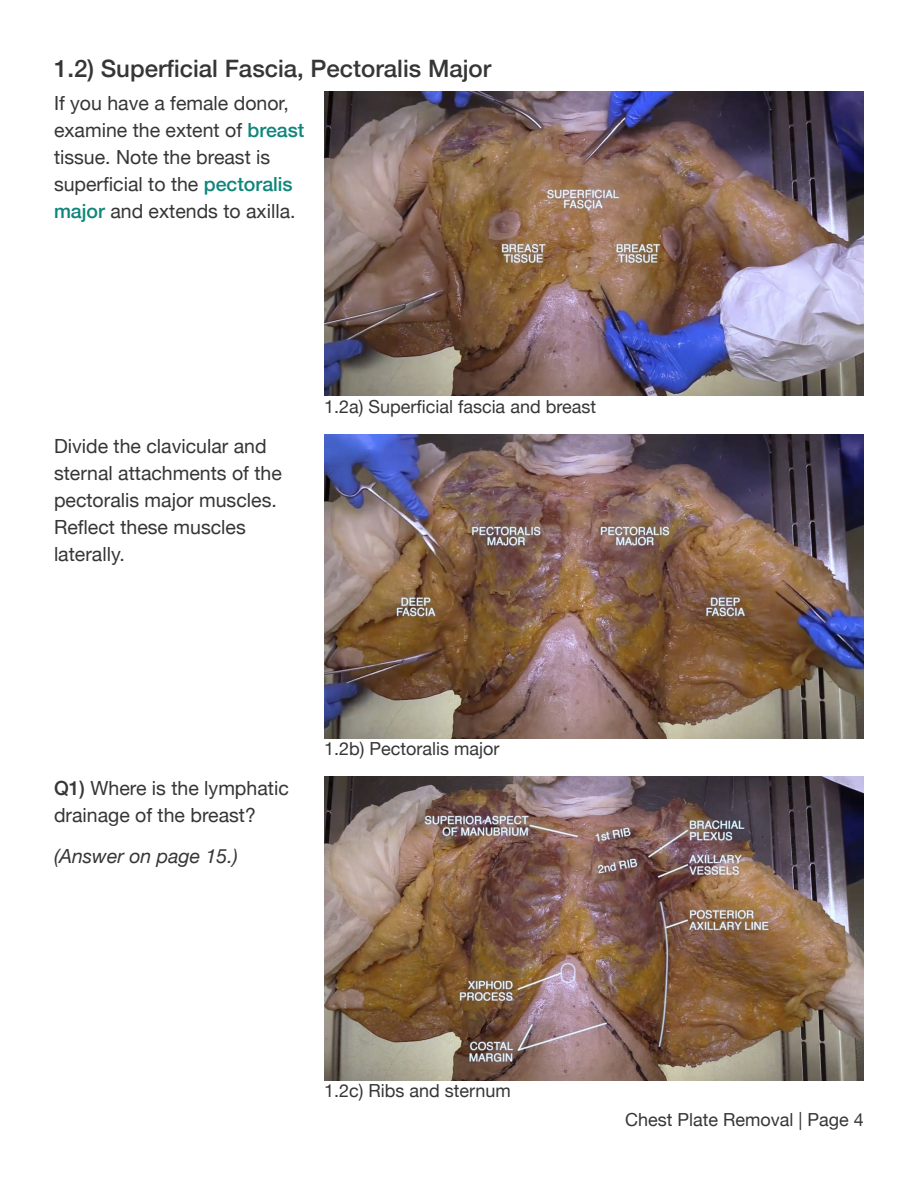
<style>
.page{position:relative;width:918px;height:1188px;background:#fff}
.page>*{position:absolute;margin:0;border:0;box-sizing:border-box;transform-origin:0 0}
.Step_Heading{font:500 24px "Helvetica Neue";color:#363636}
.Step_Text{font:19.5px/27px "Helvetica Neue";color:#363636}
.Step_Text-2{font:italic 19.5px "Helvetica Neue";color:#363636}
.Photo_Caption{font:18px "Helvetica Neue";color:#363636}
.s1{font-weight:500;color:#0f857c}
.s2{font-weight:500}
</style>
<div class="page">
<img style="left:324px;top:92px;width:540px;height:304px">
<img style="left:324px;top:434px;width:540px;height:304px">
<img style="left:324px;top:776px;width:540px;height:304px">
<p class="Step_Heading" style="left:54px;top:50px;width:439px">1.2) Superficial Fascia, Pectoralis Major</p>
<p class="Step_Text" style="left:54px;top:91px;width:252px">If you have a female donor, examine the extent of <span class="s1">breast </span>tissue. Note the breast is superficial to the <span class="s1">pectoralis major</span> and extends to axilla.</p>
<p class="Step_Text" style="left:54px;top:434px;width:229px">Divide the clavicular and sternal attachments of the pectoralis major muscles.<br>Reflect these muscles laterally.</p>
<p class="Photo_Caption" style="left:324px;top:393px;width:274px">1.2a) Superficial fascia and breast</p>
<p class="Step_Text" style="left:54px;top:776px;width:236px"><span class="s2">Q1)</span> Where is the lymphatic drainage of the breast?</p>
<p class="Step_Text-2" style="left:54px;top:842px;width:185px">(Answer on page 15.)</p>
<p class="Photo_Caption" style="left:324px;top:736px;width:177px">1.2b) Pectoralis major</p>
<p class="Photo_Caption" style="left:324px;top:1078px;width:188px">1.2c) Ribs and sternum</p>
<p class="Photo_Caption" style="left:625px;top:1106px;width:240px">Chest Plate Removal | Page 4</p>
</div>
